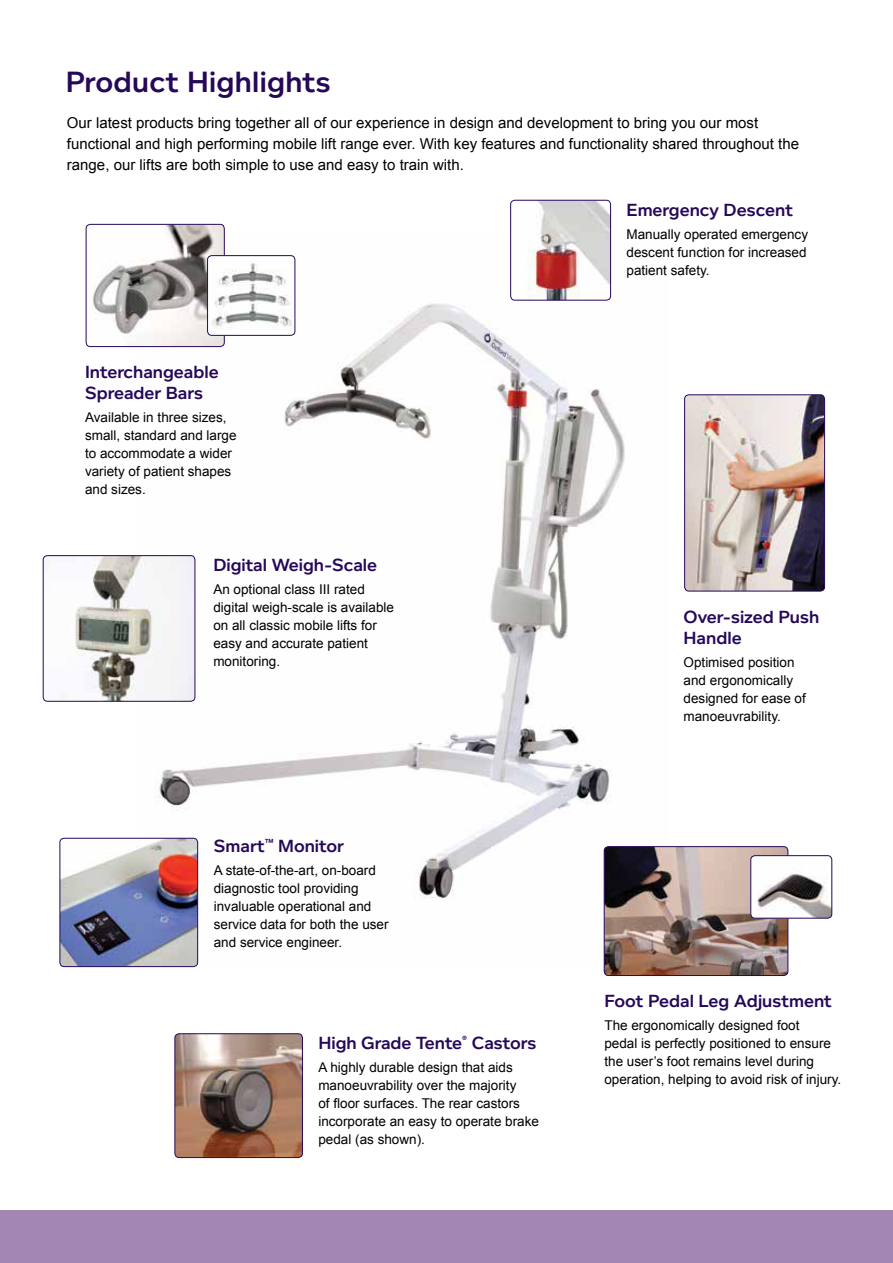
<style>
.page{position:relative;width:893px;height:1263px;background:#fff}
.page>*{position:absolute;margin:0;border:0;box-sizing:border-box;transform-origin:0 0}
.t1{font:600 30px "Foundry Context";letter-spacing:.01em;color:#250858}
.t2{font:600 18px/21px "Foundry Context";color:#250858}
.t3{font:15px/21px "Arial";color:#000}
.t4{font:13.5px/18px "Arial";color:#000}
</style>
<div class="page">
<div style="left:0;top:1210px;width:892px;height:53px;background:#a387b2"></div>
<img style="left:137px;top:233px;width:488px;height:734px">
<img style="left:86px;top:225px;width:138px;height:122px">
<div style="left:86px;top:224px;width:139px;height:123px;border:1px solid #250858;border-radius:4px"></div>
<img style="left:604px;top:847px;width:184px;height:128px">
<div style="left:604px;top:846px;width:184px;height:130px;border:1px solid #250858;border-radius:4px"></div>
<div style="left:208px;top:256px;width:87px;height:79px;background:#fff;border-radius:4px"></div>
<img style="left:212px;top:263px;width:80px;height:66px">
<div style="left:207px;top:255px;width:88px;height:81px;border:1px solid #250858;border-radius:4px"></div>
<div style="left:751px;top:856px;width:81px;height:62px;background:#fff;border-radius:4px"></div>
<img style="left:751px;top:868px;width:81px;height:50px">
<div style="left:750px;top:855px;width:82px;height:63px;border:1px solid #250858;border-radius:4px"></div>
<img style="left:60px;top:838px;width:138px;height:128px">
<div style="left:60px;top:838px;width:138px;height:129px;border:1px solid #250858;border-radius:4px"></div>
<img style="left:176px;top:1035px;width:125px;height:121px">
<div style="left:174px;top:1033px;width:129px;height:125px;border:1px solid #250858;border-radius:4px"></div>
<img style="left:685px;top:396px;width:140px;height:195px">
<div style="left:684px;top:394px;width:141px;height:197px;border:1px solid #250858;border-radius:4px"></div>
<img style="left:511px;top:200px;width:100px;height:100px">
<div style="left:510px;top:200px;width:101px;height:101px;border:1px solid #250858;border-radius:4px"></div>
<img style="left:43px;top:556px;width:152px;height:145px">
<div style="left:43px;top:555px;width:152px;height:147px;border:1px solid #250858;border-radius:4px"></div>
<h1 class="t1" style="left:66px;top:64px;width:266px">Product Highlights</h1>
<p class="t3" style="left:67px;top:112px;width:734px">Our latest products bring together all of our experience in design and development to bring you our most functional and high performing mobile lift range ever. With key features and functionality shared throughout the range, our lifts are both simple to use and easy to train with.</p>
<h2 class="t2" style="left:85px;top:361px;width:135px">Interchangeable<br>Spreader Bars</h2>
<p class="t4" style="left:85px;top:408px;width:153px">Available in three sizes, small, standard and large to accommodate a wider variety of patient shapes and sizes.</p>
<h2 class="t2" style="left:213px;top:554px;width:165px">Digital Weigh-Scale</h2>
<p class="t4" style="left:213px;top:580px;width:182px">An optional class III rated digital weigh-scale is available on all classic mobile lifts for easy and accurate patient monitoring.</p>
<h2 class="t2" style="left:214px;top:835px;width:132px">Smart<sup>™</sup> Monitor</h2>
<p class="t4" style="left:214px;top:861px;width:176px">A state-of-the-art, on-board diagnostic tool providing invaluable operational and service data for both the user and service engineer.</p>
<h2 class="t2" style="left:318px;top:1032px;width:220px">High Grade Tente<sup>®</sup> Castors</h2>
<p class="t4" style="left:318px;top:1058px;width:222px">A highly durable design that aids manoeuvrability over the majority<br>of floor surfaces. The rear castors incorporate an easy to operate brake pedal (as shown).</p>
<h2 class="t2" style="left:626px;top:199px;width:168px">Emergency Descent</h2>
<p class="t4" style="left:626px;top:225px;width:183px;text-align:justify">Manually operated emergency descent function for increased patient safety.</p>
<h2 class="t2" style="left:684px;top:606px;width:137px">Over-sized Push<br>Handle</h2>
<p class="t4" style="left:684px;top:653px;width:124px">Optimised position and ergonomically designed for ease of manoeuvrability.</p>
<h2 class="t2" style="left:604px;top:990px;width:229px">Foot Pedal Leg Adjustment</h2>
<p class="t4" style="left:604px;top:1017px;width:238px">The ergonomically designed foot<br>pedal is perfectly positioned to ensure the user’s foot remains level during operation, helping to avoid risk of injury.</p>
</div>
